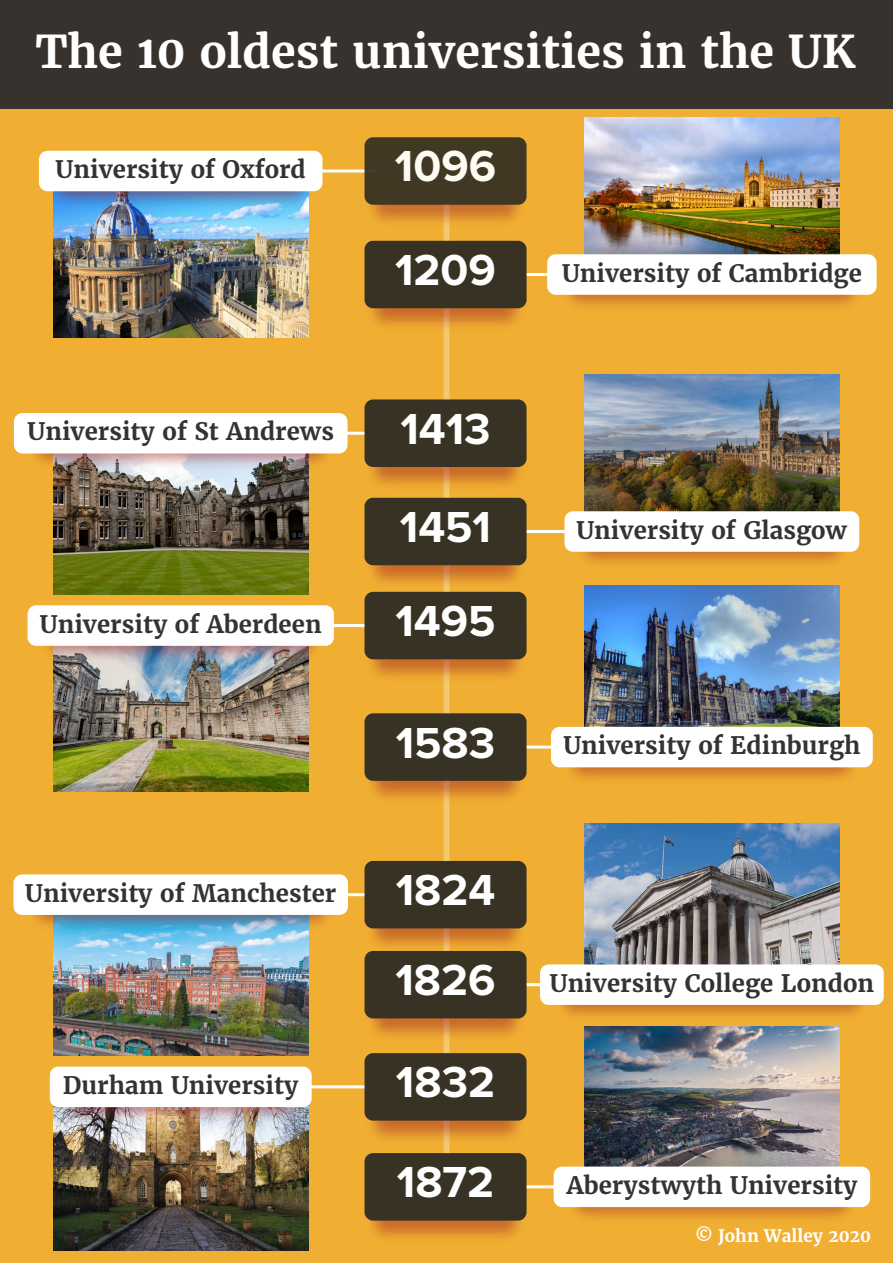
<style>
.page{position:relative;width:893px;height:1263px;background:#fff}
.page>*{position:absolute;margin:0;border:0;box-sizing:border-box;transform-origin:0 0}
.t1{font:700 45px/98.2px "Proxima Nova";color:#fff}
.t2{font:700 45px "Merriweather";color:#fff}
.t3{font:700 24px "Merriweather";color:#333}
.t4{font:700 17.25px "Merriweather";color:#fff}
</style>
<div class="page">
<div style="left:0;top:108px;width:893px;height:1155px;background:#f0af32"></div>
<img style="left:584px;top:611px;width:255px;height:73px">
<img style="left:584px;top:827px;width:255px;height:95px">
<img style="left:584px;top:1064px;width:255px;height:60px">
<img style="left:53px;top:513px;width:255px;height:50px">
<img style="left:53px;top:705px;width:255px;height:86px">
<img style="left:53px;top:975px;width:255px;height:49px">
<img style="left:53px;top:1167px;width:255px;height:83px">
<img style="left:584px;top:117px;width:255px;height:95px">
<img style="left:584px;top:374px;width:255px;height:95px">
<img style="left:568px;top:212px;width:289px;height:94px">
<div style="left:547px;top:254px;width:330px;height:41px;background:#fff;border-radius:9px"></div>
<img style="left:13px;top:413px;width:310px;height:100px">
<div style="left:14px;top:413px;width:334px;height:40px;background:#fff;border-radius:9px"></div>
<img style="left:27px;top:563px;width:289px;height:142px">
<div style="left:28px;top:605px;width:306px;height:41px;background:#fff;border-radius:9px"></div>
<img style="left:18px;top:914px;width:305px;height:61px">
<div style="left:13px;top:874px;width:335px;height:41px;background:#fff;border-radius:9px"></div>
<img style="left:49px;top:1024px;width:274px;height:143px">
<div style="left:50px;top:1067px;width:262px;height:40px;background:#fff;border-radius:9px"></div>
<hr style="left:310px;top:1085px;width:95px;height:3px;background:#fff">
<img style="left:582px;top:469px;width:278px;height:142px">
<div style="left:564px;top:511px;width:295px;height:41px;background:#fff;border-radius:9px"></div>
<img style="left:568px;top:684px;width:305px;height:143px">
<div style="left:551px;top:727px;width:322px;height:40px;background:#fff;border-radius:9px"></div>
<img style="left:568px;top:922px;width:316px;height:142px">
<div style="left:540px;top:964px;width:344px;height:41px;background:#fff;border-radius:9px"></div>
<img style="left:568px;top:1124px;width:303px;height:94px">
<div style="left:554px;top:1166px;width:316px;height:41px;background:#fff;border-radius:9px"></div>
<img style="left:53px;top:251px;width:255px;height:87px">
<img style="left:6px;top:108px;width:317px;height:143px">
<div style="left:39px;top:151px;width:283px;height:40px;background:#fff;border-radius:9px"></div>
<img style="left:323px;top:108px;width:245px;height:101px">
<div style="left:364px;top:137px;width:162px;height:68px;background:#403823;border-radius:9px"></div>
<div style="left:364px;top:1053px;width:162px;height:68px;background:#373223;border-radius:9px"></div>
<img style="left:365px;top:209px;width:203px;height:158px">
<div style="left:364px;top:241px;width:162px;height:67px;background:#373223;border-radius:9px"></div>
<img style="left:364px;top:1121px;width:204px;height:117px">
<div style="left:364px;top:1153px;width:162px;height:67px;background:#373223;border-radius:9px"></div>
<img style="left:323px;top:367px;width:204px;height:99px">
<div style="left:364px;top:399px;width:162px;height:68px;background:#373223;border-radius:9px"></div>
<img style="left:365px;top:466px;width:203px;height:94px">
<div style="left:364px;top:498px;width:162px;height:67px;background:#373223;border-radius:9px"></div>
<img style="left:323px;top:560px;width:204px;height:121px">
<div style="left:364px;top:592px;width:162px;height:67px;background:#373223;border-radius:9px"></div>
<img style="left:369px;top:681px;width:199px;height:148px">
<div style="left:364px;top:713px;width:162px;height:68px;background:#373223;border-radius:9px"></div>
<img style="left:323px;top:829px;width:204px;height:90px">
<div style="left:364px;top:861px;width:162px;height:67px;background:#373223;border-radius:9px"></div>
<img style="left:323px;top:919px;width:245px;height:165px">
<div style="left:364px;top:951px;width:162px;height:67px;background:#373223;border-radius:9px"></div>
<div style="left:0;top:0;width:893px;height:108px;background:#37322d"></div>
<h1 class="t2" style="left:35px;top:22px;width:822px">The 10 oldest universities in the UK</h1>
<p class="t3" style="left:56px;top:154px;width:252px">University of Oxford</p>
<h1 class="t1" style="left:395px;top:116px;width:103px">1096</h1>
<p class="t3" style="left:28px;top:416px;width:308px">University of St Andrews</p>
<p class="t3" style="left:40px;top:609px;width:283px">University of Aberdeen</p>
<p class="t3" style="left:25px;top:878px;width:313px">University of Manchester</p>
<p class="t3" style="left:63px;top:1070px;width:237px">Durham University</p>
<h1 class="t1" style="left:395px;top:220px;width:102px">1209</h1>
<h1 class="t1" style="left:400px;top:379px;width:93px">1413<br>1451</h1>
<h1 class="t1" style="left:395px;top:571px;width:102px">1495</h1>
<h1 class="t1" style="left:396px;top:692px;width:101px">1583</h1>
<h1 class="t1" style="left:395px;top:844px;width:102px;line-height:90px">1824<br>1826</h1>
<h1 class="t1" style="left:396px;top:1032px;width:101px">1832</h1>
<h1 class="t1" style="left:397px;top:1132px;width:99px">1872</h1>
<p class="t3" style="left:562px;top:258px;width:301px">University of Cambridge</p>
<p class="t3" style="left:576px;top:515px;width:272px">University of Glasgow</p>
<p class="t3" style="left:563px;top:730px;width:299px">University of Edinburgh</p>
<p class="t3" style="left:550px;top:968px;width:326px">University College London</p>
<p class="t3" style="left:567px;top:1170px;width:292px">Aberystwyth University</p>
<p class="t4" style="left:695px;top:1225px;width:178px">© John Walley 2020</p>
</div>
